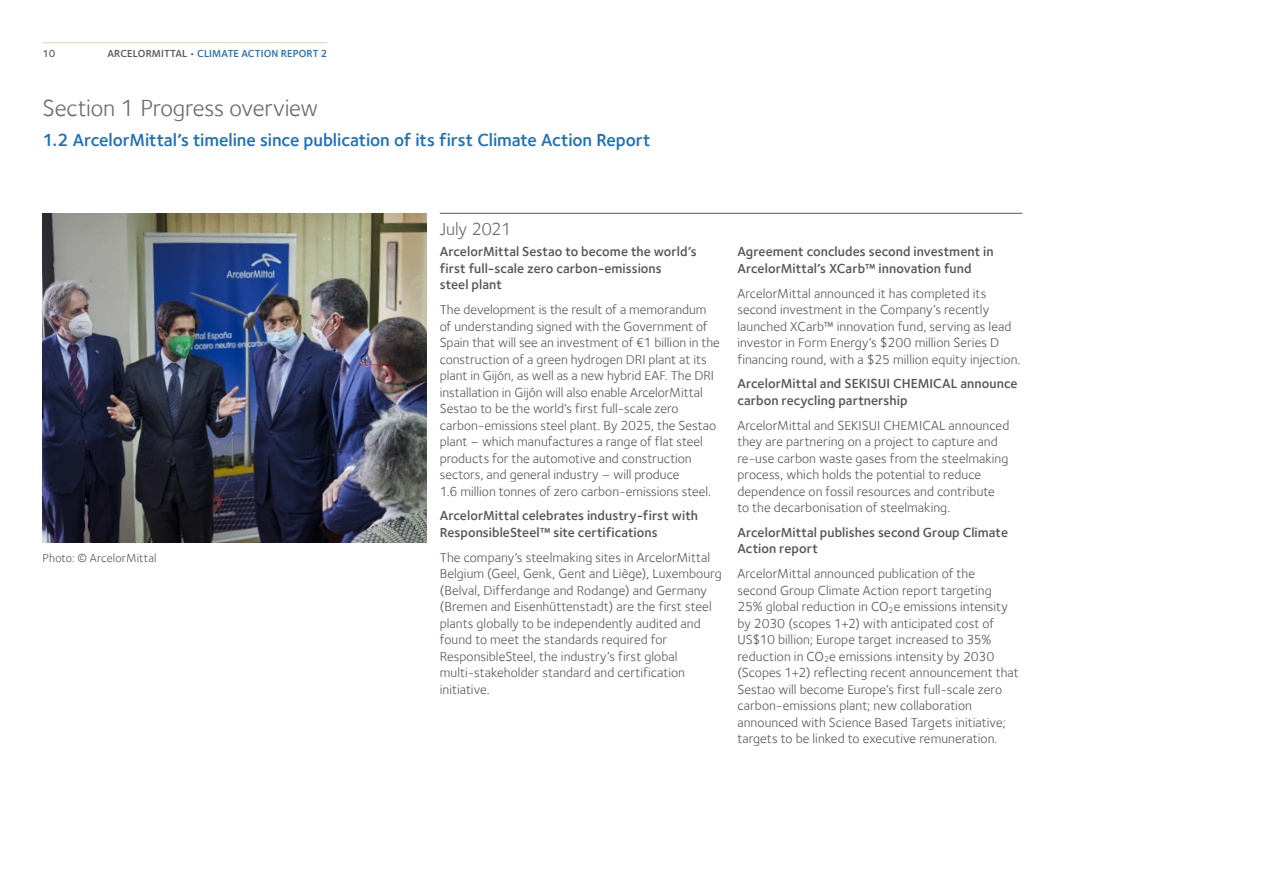
<style>
.page{position:relative;width:1263px;height:893px;background:#fff}
.page>*{position:absolute;margin:0;border:0;box-sizing:border-box;transform-origin:0 0}
.SECTION_1_etc__text{font:24px "Foundry Sterling";letter-spacing:-.01em;color:#6b6b6a}
.Subhead_01_12_14_Blu{font:600 18px "Foundry Sterling";letter-spacing:-.005em;color:#1d71b8}
.Subhead_12pt_Timelin{font:18px "Foundry Sterling";letter-spacing:-.02em;color:#6b6b6a}
.Text_9pt{font:13.5px/16.5px "Foundry Sterling";letter-spacing:.005em;color:#575756}
.Subhead_9pt_Timeline{font:600 13.5px/16.5px "Foundry Sterling";letter-spacing:.005em;color:#575756}
.Text_8pt_note{font:12px "Foundry Sterling";letter-spacing:.01em;color:#575756}
.t1{font:600 10.5px "Foundry Sterling";letter-spacing:.01em;color:#1d71b8}
.t2{font:600 10.5px "Foundry Sterling";color:#6b6b6a}
.s1{color:#575756}
</style>
<div class="page">
<hr style="left:440px;top:213px;width:582px;height:1px;background:#575756">
<img style="left:43px;top:213px;width:384px;height:329px">
<hr style="left:43px;top:42px;width:284px;height:1px;background:#dad4c2">
<p class="t2" style="left:43px;top:47px;width:14px">10</p>
<p class="t1" style="left:107px;top:47px;width:222px"><span class="s1">ARCELORMITTAL •</span> CLIMATE ACTION REPORT 2</p>
<p class="SECTION_1_etc__text" style="left:43px;top:94px;width:277px">Section 1 Progress overview</p>
<p class="Subhead_01_12_14_Blu" style="left:43px;top:129px;width:610px">1.2 ArcelorMittal’s timeline since publication of its first Climate Action Report</p>
<p class="Text_8pt_note" style="left:43px;top:551px;width:116px">Photo: © ArcelorMittal</p>
<p class="Subhead_12pt_Timelin" style="left:440px;top:218px;width:73px">July 2021</p>
<p class="Subhead_9pt_Timeline" style="left:440px;top:243px;width:259px">ArcelorMittal Sestao to become the world’s first full-scale zero carbon-emissions<br>steel plant</p>
<p class="Text_9pt" style="left:440px;top:301px;width:282px">The development is the result of a memorandum of understanding signed with the Government of Spain that will see an investment of €1 billion in the construction of a green hydrogen DRI plant at its plant in Gijón, as well as a new hybrid EAF. The DRI installation in Gijón will also enable ArcelorMittal Sestao to be the world’s first full-scale zero carbon-emissions steel plant. By 2025, the Sestao plant – which manufactures a range of flat steel products for the automotive and construction sectors, and general industry – will produce<br>1.6 million tonnes of zero carbon-emissions steel.</p>
<p class="Subhead_9pt_Timeline" style="left:440px;top:507px;width:260px">ArcelorMittal celebrates industry-first with<br>ResponsibleSteel™ site certifications</p>
<p class="Text_9pt" style="left:440px;top:549px;width:283px">The company’s steelmaking sites in ArcelorMittal Belgium (Geel, Genk, Gent and Liège), Luxembourg (Belval, Differdange and Rodange) and Germany (Bremen and Eisenhüttenstadt) are the first steel plants globally to be independently audited and found to meet the standards required for ResponsibleSteel, the industry’s first global multi-stakeholder standard and certification initiative.</p>
<p class="Subhead_9pt_Timeline" style="left:737px;top:243px;width:258px">Agreement concludes second investment in<br>ArcelorMittal’s XCarb™ innovation fund</p>
<p class="Text_9pt" style="left:737px;top:285px;width:285px">ArcelorMittal announced it has completed its second investment in the Company’s recently launched XCarb™ innovation fund, serving as lead investor in Form Energy’s $200 million Series D financing round, with a $25 million equity injection.</p>
<p class="Subhead_9pt_Timeline" style="left:737px;top:375px;width:282px">ArcelorMittal and SEKISUI CHEMICAL announce carbon recycling partnership</p>
<p class="Text_9pt" style="left:737px;top:417px;width:273px">ArcelorMittal and SEKISUI CHEMICAL announced they are partnering on a project to capture and re-use carbon waste gases from the steelmaking process, which holds the potential to reduce dependence on fossil resources and contribute to the decarbonisation of steelmaking.</p>
<p class="Subhead_9pt_Timeline" style="left:737px;top:524px;width:272px">ArcelorMittal publishes second Group Climate<br>Action report</p>
<p class="Text_9pt" style="left:737px;top:565px;width:283px">ArcelorMittal announced publication of the<br>second Group Climate Action report targeting 25% global reduction in CO<sub>2</sub>e emissions intensity by 2030 (scopes 1+2) with anticipated cost of US$10 billion; Europe target increased to 35% reduction in CO<sub>2</sub>e emissions intensity by 2030 (Scopes 1+2) reflecting recent announcement that Sestao will become Europe’s first full-scale zero carbon-emissions plant; new collaboration announced with Science Based Targets initiative; targets to be linked to executive remuneration.</p>
</div>
